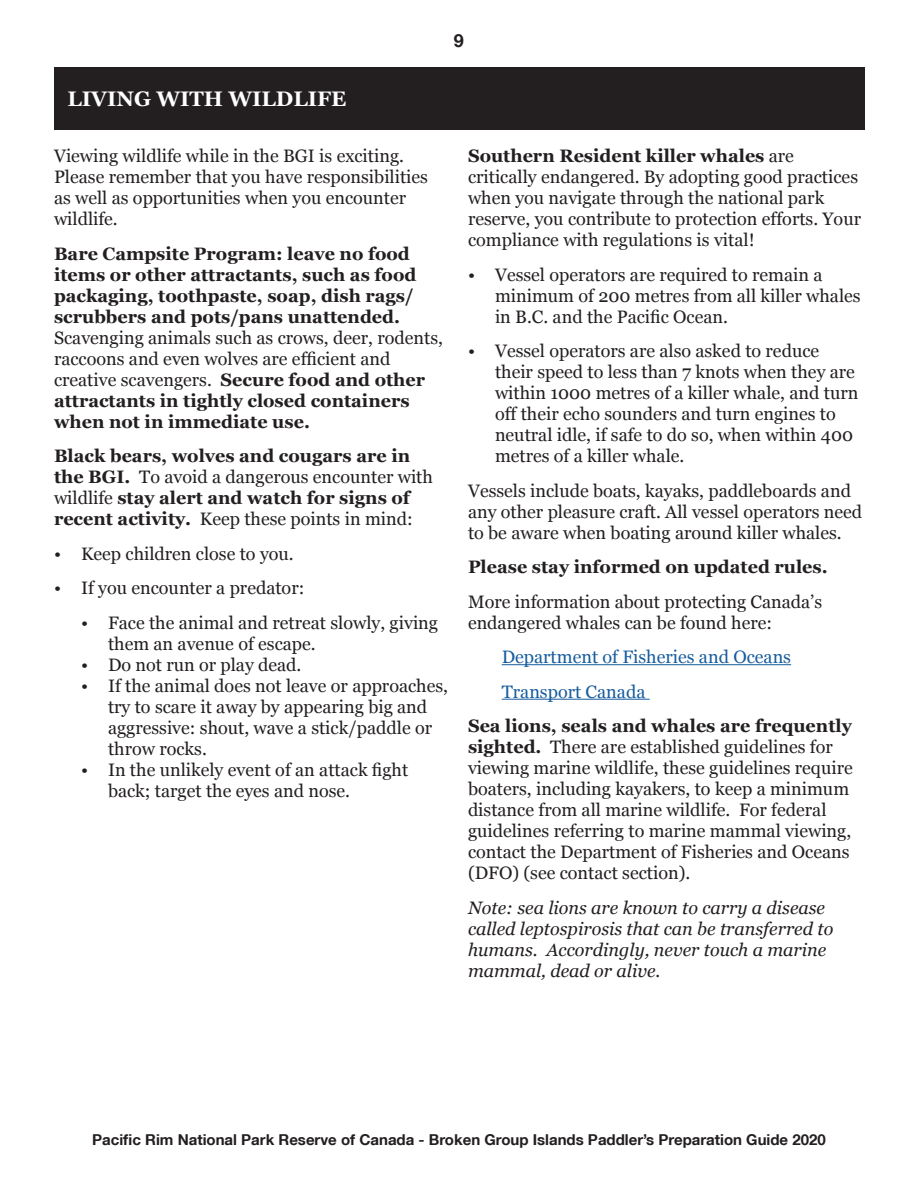
<style>
.page{position:relative;width:918px;height:1188px;background:#fff}
.page>*{position:absolute;margin:0;border:0;box-sizing:border-box;transform-origin:0 0}
.t1{font:700 21px "Georgia";color:#fff}
.t2{font:18px/21px "Georgia";color:#231f20}
.t3{font:700 18px/21px "Georgia";color:#231f20}
.t4{font:italic 18px/21px "Georgia";color:#231f20}
.t5{font:18px "Georgia";color:#175d9e}
.t6{font:700 18px "Helvetica Neue LT";color:#231f20}
.t7{font:700 15px "Helvetica Neue LT";color:#231f20}
.s1{font-weight:400}
.s2{font-weight:700}
</style>
<div class="page">
<div style="left:54px;top:68px;width:811px;height:62px;background:#231f20"></div>
<hr style="left:502px;top:664px;width:289px;height:1px;background:#175d9e">
<hr style="left:502px;top:699px;width:148px;height:1px;background:#175d9e">
<p class="t1" style="left:68px;top:86px;width:280px">LIVING WITH WILDLIFE</p>
<p class="t6" style="left:454px;top:30px;width:12px">9</p>
<p class="t2" style="left:54px;top:146px;width:376px">Viewing wildlife while in the BGI is exciting.<br>Please remember that you have responsibilities as well as opportunities when you encounter wildlife.</p>
<p class="t3" style="left:54px;top:243px;width:391px">Bare Campsite Program: leave no food items or other attractants, such as food packaging, toothpaste, soap, dish rags/ scrubbers and pots/pans unattended.<br><span class="s1">Scavenging animals such as crows, deer, rodents, raccoons and even wolves are efficient and creative scavengers.</span> Secure food and other attractants in tightly closed containers when not in immediate use.</p>
<p class="t3" style="left:54px;top:445px;width:380px">Black bears, wolves and cougars are in the BGI. <span class="s1">To avoid a dangerous encounter with wildlife</span> stay alert and watch for signs of recent activity. <span class="s1">Keep these points in mind:</span></p>
<p class="t2" style="left:54px;top:543px;width:241px">• Keep children close to you.</p>
<p class="t2" style="left:54px;top:578px;width:252px">• If you encounter a predator:</p>
<p class="t2" style="left:108px;top:612px;width:332px;text-indent:-27px">• Face the animal and retreat slowly, giving them an avenue of escape.</p>
<p class="t2" style="left:81px;top:654px;width:222px">• Do not run or play dead.</p>
<p class="t2" style="left:108px;top:675px;width:342px;text-indent:-27px">• If the animal does not leave or approaches, try to scare it away by appearing big and aggressive: shout, wave a stick/paddle or throw rocks.</p>
<p class="t2" style="left:108px;top:759px;width:302px;text-indent:-27px">• In the unlikely event of an attack fight back; target the eyes and nose.</p>
<p class="t2" style="left:468px;top:146px;width:395px"><span class="s2">Southern Resident killer whales</span> are critically endangered. By adopting good practices when you navigate through the national park reserve, you contribute to protection efforts. Your compliance with regulations is vital!</p>
<p class="t2" style="left:495px;top:264px;width:367px;text-indent:-27px">• Vessel operators are required to remain a minimum of 200 metres from all killer whales in B.C. and the Pacific Ocean.</p>
<p class="t2" style="left:495px;top:341px;width:365px;text-indent:-27px">• Vessel operators are also asked to reduce their speed to less than 7 knots when they are within 1000 metres of a killer whale, and turn off their echo sounders and turn engines to neutral idle, if safe to do so, when within 400 metres of a killer whale.</p>
<p class="t2" style="left:468px;top:480px;width:396px">Vessels include boats, kayaks, paddleboards and any other pleasure craft. All vessel operators need to be aware when boating around killer whales.</p>
<p class="t3" style="left:468px;top:556px;width:361px">Please stay informed on updated rules.</p>
<p class="t2" style="left:468px;top:591px;width:356px">More information about protecting Canada’s endangered whales can be found here:</p>
<p class="t5" style="left:502px;top:646px;width:291px">Department of Fisheries and Oceans</p>
<p class="t5" style="left:502px;top:681px;width:145px">Transport Canada</p>
<p class="t2" style="left:468px;top:716px;width:386px"><span class="s2">Sea lions, seals and whales are frequently sighted.</span> There are established guidelines for viewing marine wildlife, these guidelines require boaters, including kayakers, to keep a minimum distance from all marine wildlife. For federal guidelines referring to marine mammal viewing, contact the Department of Fisheries and Oceans (DFO) (see contact section).</p>
<p class="t4" style="left:468px;top:897px;width:367px">Note: sea lions are known to carry a disease called leptospirosis that can be transferred to humans. Accordingly, never touch a marine mammal, dead or alive.</p>
<p class="t7" style="left:92px;top:1130px;width:735px">Pacific Rim National Park Reserve of Canada - Broken Group Islands Paddler’s Preparation Guide 2020</p>
</div>
